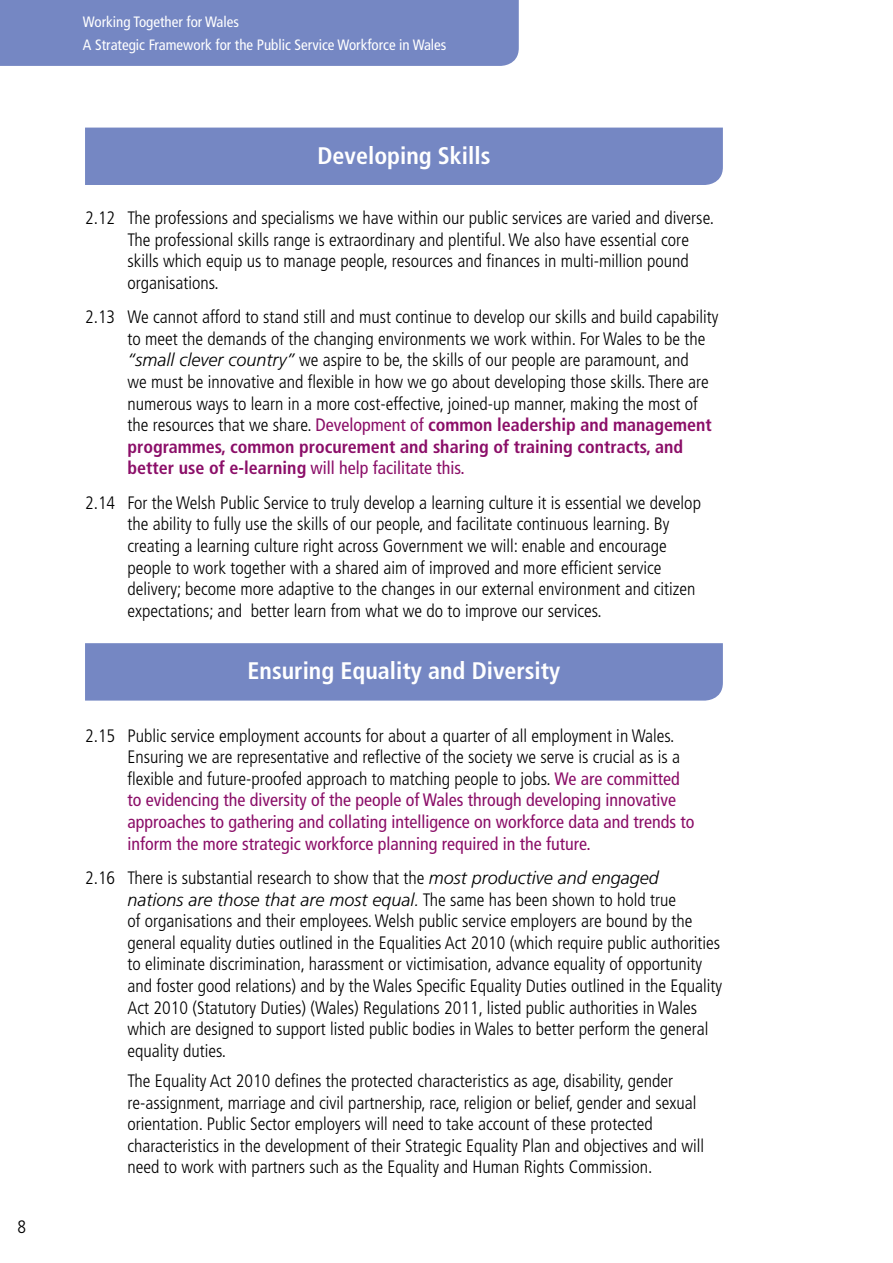
<style>
.page{position:relative;width:893px;height:1263px;background:#fff}
.page>*{position:absolute;margin:0;border:0;box-sizing:border-box;transform-origin:0 0}
.t1{font:700 condensed 24px "Frutiger LT Std";color:#fff}
.t2{font:300 condensed 18px/21.6px "Frutiger LT Std";color:#000}
.t3{font:condensed 18px/21.6px "Frutiger LT Std";color:#8b0e68}
.t4{font:condensed 15px/22.5px "Frutiger LT Std";color:#fff}
.s1{font-style:italic;font-stretch:normal}
.s2{font-weight:400;color:#8b0e68}
.s3{font-weight:700;color:#8b0e68}
.s4{font-weight:300;color:#000}
</style>
<div class="page">
<div style="left:0;top:0;width:519px;height:66px;background:#7587c3"></div>
<div style="left:85px;top:128px;width:638px;height:57px;background:#7587c3"></div>
<div style="left:85px;top:643px;width:638px;height:58px;background:#7587c3"></div>
<p class="t2" style="left:18px;top:1216px;width:10px">8</p>
<p class="t4" style="left:83px;top:11px;width:365px">Working Together for Wales<br>A Strategic Framework for the Public Service Workforce in Wales</p>
<h1 class="t1" style="left:317px;top:141px;width:174px">Developing Skills</h1>
<p class="t2" style="left:128px;top:207px;width:588px;text-indent:-43px">2.12 The professions and specialisms we have within our public services are varied and diverse.<br>The professional skills range is extraordinary and plentiful. We also have essential core skills which equip us to manage people, resources and finances in multi-million pound organisations.</p>
<p class="t2" style="left:128px;top:306px;width:593px;text-indent:-43px">2.13 We cannot afford to stand still and must continue to develop our skills and build capability to meet the demands of the changing environments we work within. For Wales to be the <span class="s1">“small clever country”</span> we aspire to be, the skills of our people are paramount, and<br>we must be innovative and flexible in how we go about developing those skills. There are numerous ways to learn in a more cost-effective, joined-up manner, making the most of the resources that we share. <span class="s2">Development of</span> <span class="s3">common leadership and management programmes, common procurement and sharing of training contracts, and better use of e-learning</span> <span class="s2">will help facilitate this.</span></p>
<p class="t2" style="left:128px;top:492px;width:575px;text-indent:-43px">2.14 For the Welsh Public Service to truly develop a learning culture it is essential we develop the ability to fully use the skills of our people, and facilitate continuous learning. By creating a learning culture right across Government we will: enable and encourage people to work together with a shared aim of improved and more efficient service delivery; become more adaptive to the changes in our external environment and citizen expectations; and better learn from what we do to improve our services.</p>
<h1 class="t1" style="left:248px;top:657px;width:314px">Ensuring Equality and Diversity</h1>
<p class="t3" style="left:128px;top:725px;width:568px;text-indent:-43px"><span class="s4">2.15 Public service employment accounts for about a quarter of all employment in Wales.<br>Ensuring we are representative and reflective of the society we serve is crucial as is a flexible and future-proofed approach to matching people to jobs.</span> We are committed to evidencing the diversity of the people of Wales through developing innovative approaches to gathering and collating intelligence on workforce data and trends to inform the more strategic workforce planning required in the future.</p>
<p class="t2" style="left:128px;top:867px;width:596px;text-indent:-43px">2.16 There is substantial research to show that the <span class="s1">most productive and engaged<br>nations are those that are most equal.</span> The same has been shown to hold true<br>of organisations and their employees. Welsh public service employers are bound by the general equality duties outlined in the Equalities Act 2010 (which require public authorities to eliminate discrimination, harassment or victimisation, advance equality of opportunity and foster good relations) and by the Wales Specific Equality Duties outlined in the Equality Act 2010 (Statutory Duties) (Wales) Regulations 2011, listed public authorities in Wales which are designed to support listed public bodies in Wales to better perform the general equality duties.</p>
<p class="t2" style="left:128px;top:1070px;width:578px">The Equality Act 2010 defines the protected characteristics as age, disability, gender re-assignment, marriage and civil partnership, race, religion or belief, gender and sexual orientation. Public Sector employers will need to take account of these protected characteristics in the development of their Strategic Equality Plan and objectives and will need to work with partners such as the Equality and Human Rights Commission.</p>
</div>
